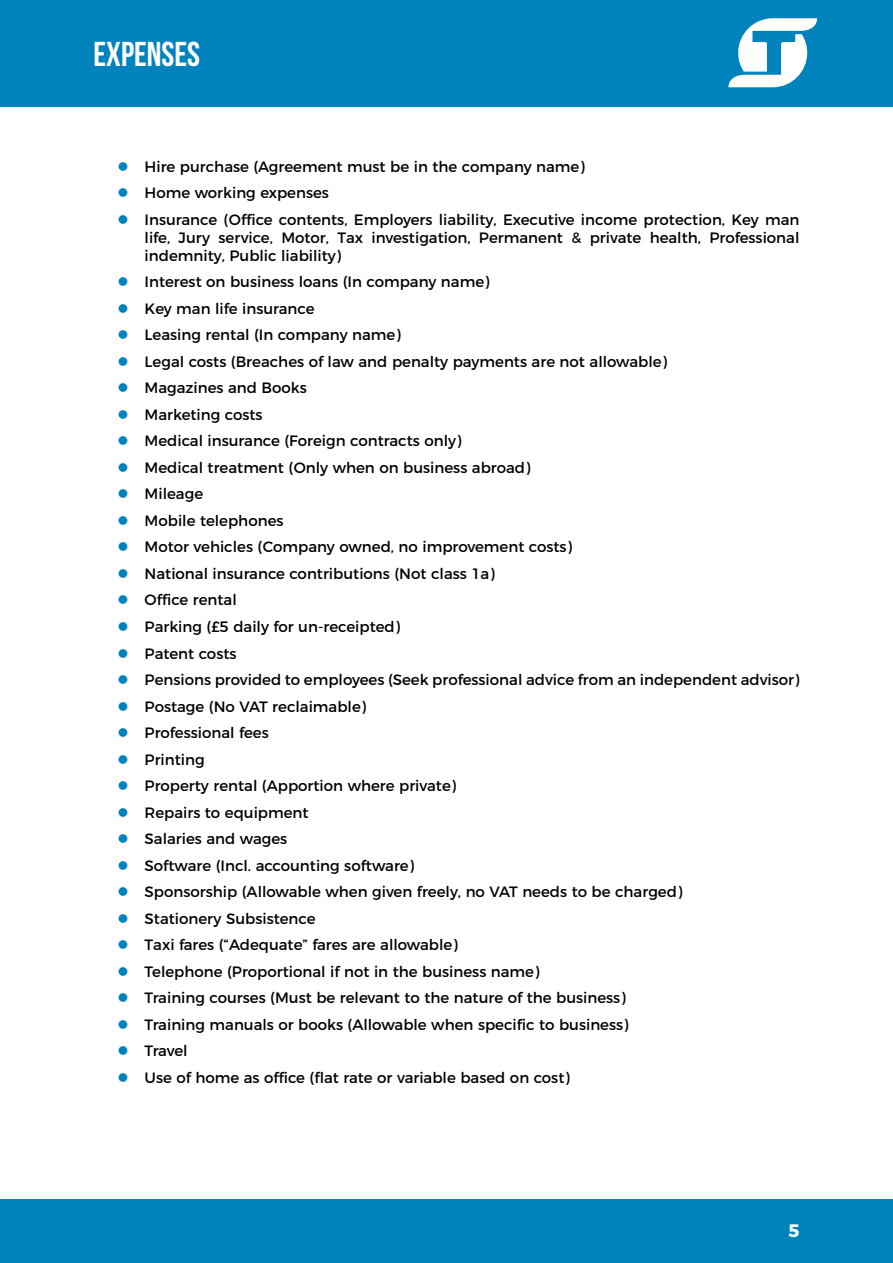
<style>
.page{position:relative;width:893px;height:1263px;background:#fff}
.page>*{position:absolute;margin:0;border:0;box-sizing:border-box;transform-origin:0 0}
.t1{font:34.5px "Bebas Neue";color:#fff}
.t2{font:700 18px "Montserrat";color:#fff}
.t3{font:15px/26.5px "Montserrat";color:#000}
</style>
<div class="page">
<div style="left:0;top:0;width:893px;height:106px;background:#0082bd"></div>
<div style="left:0;top:1199px;width:893px;height:64px;background:#0082bd"></div>
<svg style="left:728px;top:18px;width:89px;height:70px"></svg>
<h1 class="t1" style="left:94px;top:35px;width:108px">EXPENSES</h1>
<p class="t3" style="left:145px;top:152px;width:656px">Hire purchase (Agreement must be in the company name)<br>Home working expenses<br>Insurance (Office contents, Employers liability, Executive income protection, Key man</p>
<p class="t3" style="left:145px;top:227px;width:656px;line-height:18px">life, Jury service, Motor, Tax investigation, Permanent &amp; private health, Professional indemnity, Public liability)</p>
<p class="t3" style="left:145px;top:268px;width:656px">Interest on business loans (In company name)<br>Key man life insurance<br>Leasing rental (In company name)<br>Legal costs (Breaches of law and penalty payments are not allowable)<br>Magazines and Books<br>Marketing costs<br>Medical insurance (Foreign contracts only)<br>Medical treatment (Only when on business abroad)<br>Mileage<br>Mobile telephones<br>Motor vehicles (Company owned, no improvement costs)<br>National insurance contributions (Not class 1a)<br>Office rental<br>Parking (£5 daily for un-receipted)<br>Patent costs<br>Pensions provided to employees (Seek professional advice from an independent advisor)<br>Postage (No VAT reclaimable)<br>Professional fees<br>Printing<br>Property rental (Apportion where private)<br>Repairs to equipment<br>Salaries and wages<br>Software (Incl. accounting software)<br>Sponsorship (Allowable when given freely, no VAT needs to be charged)<br>Stationery Subsistence<br>Taxi fares (“Adequate” fares are allowable)<br>Telephone (Proportional if not in the business name)<br>Training courses (Must be relevant to the nature of the business)<br>Training manuals or books (Allowable when specific to business)<br>Travel<br>Use of home as office (flat rate or variable based on cost)</p>
<p class="t2" style="left:788px;top:1215px;width:13px">5</p>
</div>
